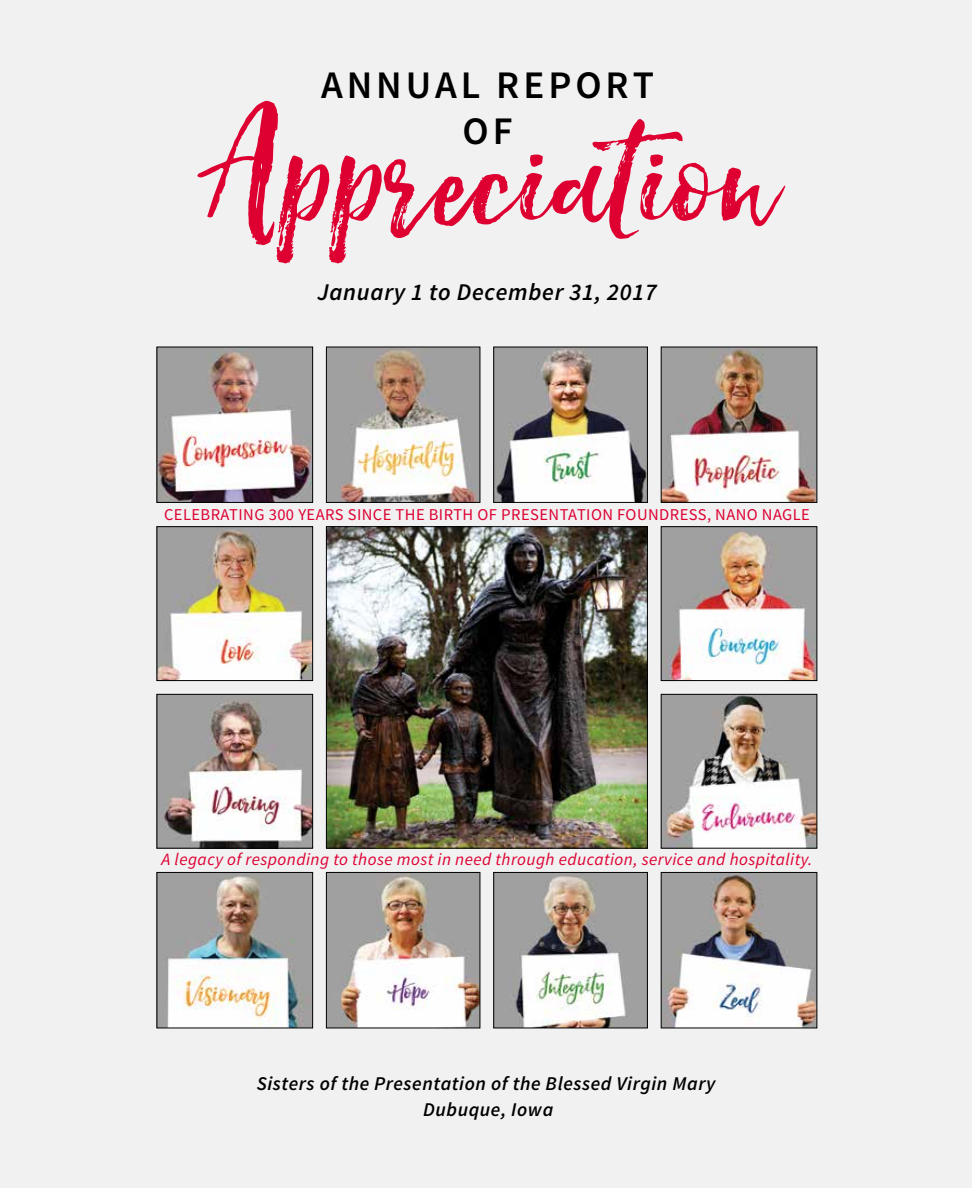
<style>
.page{position:relative;width:972px;height:1188px;background:#f1f1f2}
.page>*{position:absolute;margin:0;border:0;box-sizing:border-box;transform-origin:0 0}
.t1{font:198px "Hello Sunshine";color:#dd0031}
.t2{font:600 39px/46.8px "Source Sans Pro";letter-spacing:.1em;color:#000;text-align:center}
.t3{font:italic 600 24px "Source Sans Pro";letter-spacing:.03em;color:#000}
.t4{font:italic 600 19.5px/25.5px "Source Sans Pro";letter-spacing:.03em;color:#000;text-align:center}
.t5{font:italic 17.25px "Source Sans Pro";letter-spacing:.025em;color:#dd0031}
.t6{font:16.5px "Source Sans Pro";letter-spacing:.025em;color:#dd0031}
</style>
<div class="page">
<img style="left:496px;top:349px;width:150px;height:152px">
<div style="left:494px;top:347px;width:154px;height:156px;border:1px solid #000"></div>
<img style="left:328px;top:349px;width:150px;height:152px">
<div style="left:326px;top:347px;width:154px;height:156px;border:1px solid #000"></div>
<img style="left:663px;top:349px;width:152px;height:152px">
<div style="left:661px;top:347px;width:156px;height:156px;border:1px solid #000"></div>
<img style="left:328px;top:528px;width:318px;height:318px">
<div style="left:326px;top:526px;width:322px;height:322px;border:1px solid #000"></div>
<img style="left:496px;top:874px;width:150px;height:152px">
<div style="left:494px;top:872px;width:154px;height:156px;border:1px solid #000"></div>
<img style="left:328px;top:874px;width:150px;height:152px">
<div style="left:326px;top:872px;width:154px;height:156px;border:1px solid #000"></div>
<img style="left:663px;top:874px;width:152px;height:152px">
<div style="left:661px;top:872px;width:156px;height:156px;border:1px solid #000"></div>
<img style="left:159px;top:874px;width:152px;height:152px">
<div style="left:157px;top:872px;width:156px;height:156px;border:1px solid #000"></div>
<img style="left:663px;top:528px;width:152px;height:151px">
<div style="left:661px;top:526px;width:156px;height:155px;border:1px solid #000"></div>
<img style="left:159px;top:528px;width:152px;height:151px">
<div style="left:157px;top:526px;width:156px;height:155px;border:1px solid #000"></div>
<img style="left:663px;top:696px;width:152px;height:150px">
<div style="left:661px;top:694px;width:156px;height:154px;border:1px solid #000"></div>
<img style="left:159px;top:349px;width:152px;height:152px">
<div style="left:157px;top:347px;width:156px;height:156px;border:1px solid #000"></div>
<img style="left:159px;top:696px;width:152px;height:150px">
<div style="left:157px;top:694px;width:156px;height:154px;border:1px solid #000"></div>
<h2 class="t2" style="left:321px;top:62px;width:334px">ANNUAL REPORT<br>OF</h2>
<h1 class="t1" style="left:197px;top:67px;width:580px">Appreciation</h1>
<h3 class="t3" style="left:317px;top:277px;width:341px">January 1 to December 31, 2017</h3>
<p class="t6" style="left:164px;top:504px;width:647px">CELEBRATING 300 YEARS SINCE THE BIRTH OF PRESENTATION FOUNDRESS, NANO NAGLE</p>
<p class="t5" style="left:162px;top:848px;width:652px">A legacy of responding to those most in need through education, service and hospitality.</p>
<p class="t4" style="left:257px;top:1071px;width:460px">Sisters of the Presentation of the Blessed Virgin Mary<br>Dubuque, Iowa</p>
</div>
